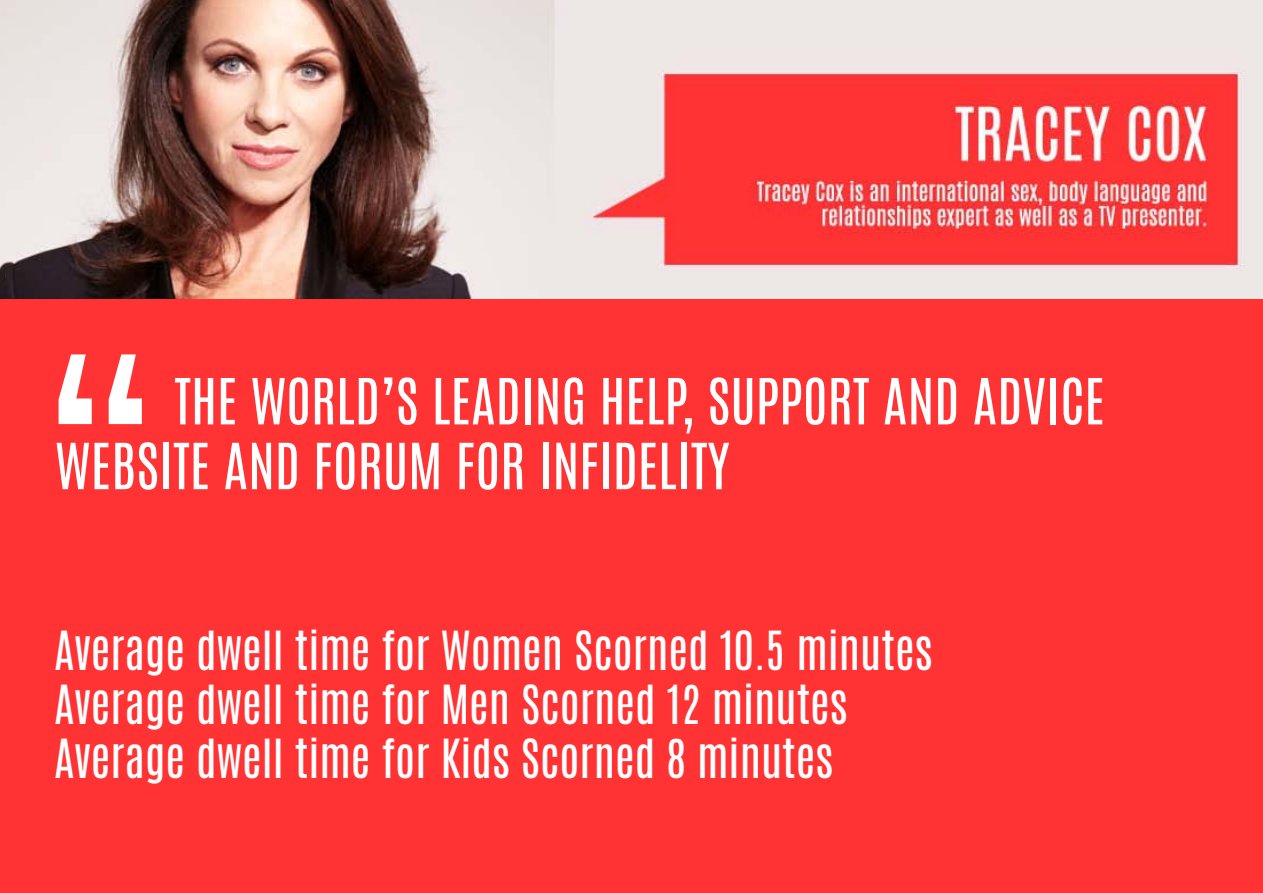
<style>
.page{position:relative;width:1263px;height:893px;background:#fff}
.page>*{position:absolute;margin:0;border:0;box-sizing:border-box;transform-origin:0 0}
.t1{font:225px "Antonio";color:#fff}
.t2{font:54px "Antonio";color:#fff}
.t3{font:45px/54px "Antonio";color:#fff}
</style>
<div class="page">
<div style="left:0;top:278px;width:1263px;height:615px;background:#ff3334"></div>
<img style="left:0;top:0;width:1263px;height:298px">
<h1 class="t1" style="left:41px;top:288px;width:115px">“</h1>
<p class="t2" style="left:174px;top:362px;width:280px">The WORLD’S leading</p>
<p class="t2" style="left:599px;top:362px;width:132px">help, support</p>
<p class="t2" style="left:883px;top:362px;width:113px">and advice</p>
<p class="t2" style="left:55px;top:426px;width:23px">website</p>
<p class="t2" style="left:223px;top:426px;width:137px">and Forum</p>
<p class="t2" style="left:456px;top:426px;width:103px">for infidelity</p>
<p class="t3" style="left:54px;top:625px;width:880px">Average dwell time for Women Scorned 10.5 minutes<br>Average dwell time for Men Scorned 12 minutes<br>Average dwell time for Kids Scorned 8 minutes</p>
</div>
